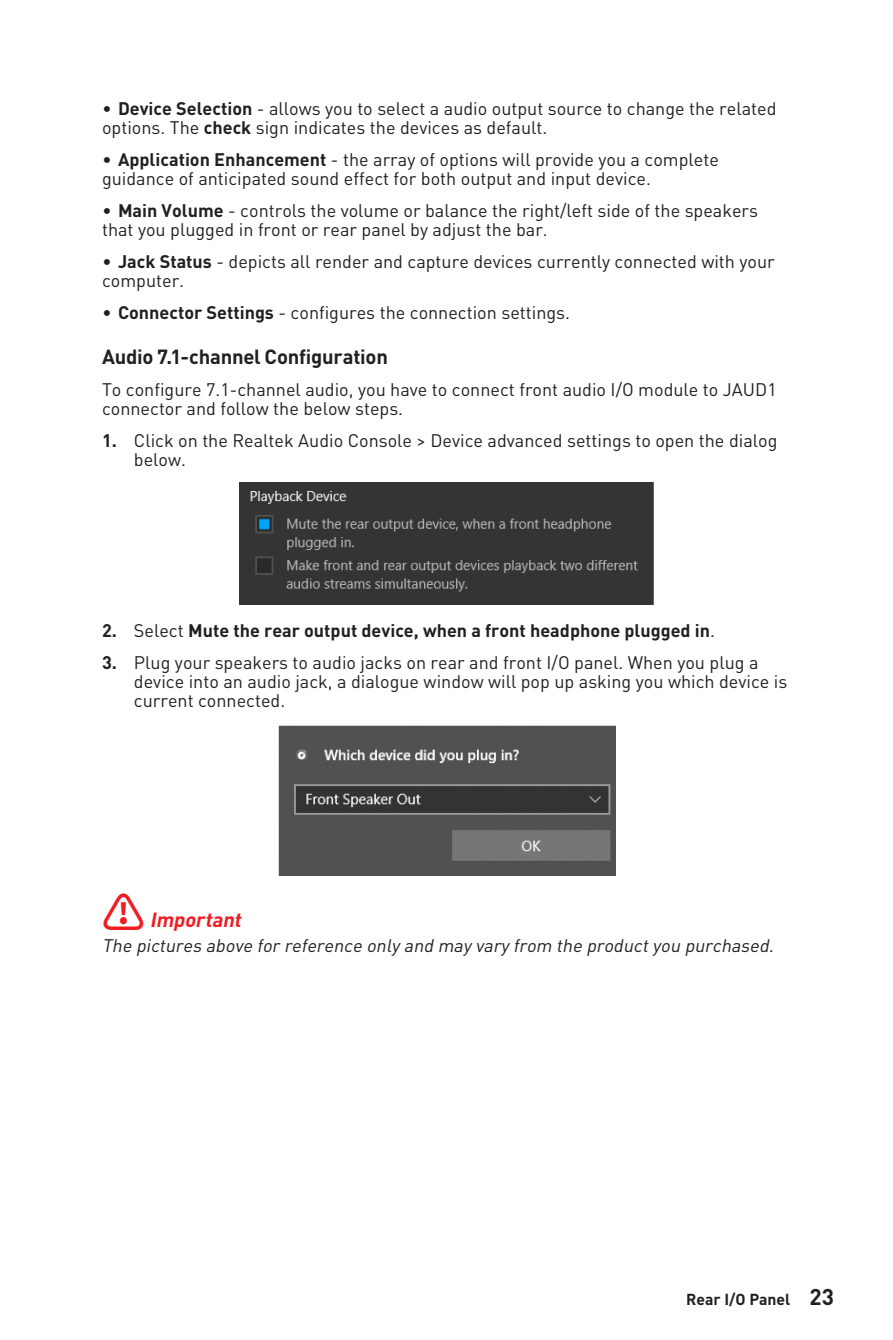
<style>
.page{position:relative;width:893px;height:1340px;background:#fff}
.page>*{position:absolute;margin:0;border:0;box-sizing:border-box;transform-origin:0 0}
.t1{font:700 20.25px "MSI Din Pro Noto CJK";letter-spacing:-.01em;color:#231f20}
.t2{font:italic 700 20.25px "MSI Din Pro Noto CJK";color:#ee1d23}
.t3{font:18px/19.1px "MSI Din Pro Noto CJK";color:#231f20}
.t4{font:italic 18px "MSI Din Pro Noto CJK";color:#231f20}
.t5{font:700 18px "MSI Din Pro Noto CJK";color:#231f20}
.t6{font:700 15.75px "MSI Din Pro Noto CJK";color:#231f20}
.s1{font-weight:700}
.s2{font-weight:400}
.s3{font-style:normal;font-size:42.75px}
.s4{font-size:22.5px}
</style>
<div class="page">
<img style="left:239px;top:482px;width:415px;height:122px">
<img style="left:278px;top:725px;width:337px;height:150px">
<p class="t3" style="left:102px;top:99px;width:676px"><span class="s1">∙ Device Selection</span> - allows you to select a audio output source to change the related options. The <span class="s1">check</span> sign indicates the devices as default.</p>
<p class="t3" style="left:102px;top:150px;width:618px"><span class="s1">∙ Application Enhancement</span> - the array of options will provide you a complete guidance of anticipated sound effect for both output and input device.</p>
<p class="t3" style="left:102px;top:201px;width:658px"><span class="s1">∙ Main Volume</span> - controls the volume or balance the right/left side of the speakers that you plugged in front or rear panel by adjust the bar.</p>
<p class="t3" style="left:102px;top:252px;width:674px"><span class="s1">∙ Jack Status</span> - depicts all render and capture devices currently connected with your computer.</p>
<p class="t3" style="left:102px;top:303px;width:470px"><span class="s1">∙ Connector Settings</span> - configures the connection settings.</p>
<p class="t1" style="left:102px;top:345px;width:287px">Audio 7.1-channel Configuration</p>
<p class="t3" style="left:102px;top:380px;width:676px">To configure 7.1-channel audio, you have to connect front audio I/O module to JAUD1 connector and follow the below steps.</p>
<p class="t3" style="left:134px;top:431px;width:645px;text-indent:-32px"><span class="s1">1.</span> Click on the Realtek Audio Console &gt; Device advanced settings to open the dialog below.</p>
<p class="t5" style="left:102px;top:620px;width:614px">2. <span class="s2">Select</span> Mute the rear output device, when a front headphone plugged in<span class="s2">.</span></p>
<p class="t3" style="left:134px;top:652px;width:655px;text-indent:-32px"><span class="s1">3.</span> Plug your speakers to audio jacks on rear and front I/O panel. When you plug a device into an audio jack, a dialogue window will pop up asking you which device is current connected.</p>
<p class="t2" style="left:102px;top:907px;width:151px"><span class="s3">⚠</span> Important</p>
<p class="t4" style="left:102px;top:935px;width:682px">Thepicturesaboveforreferenceonlyandmayvaryfromtheproductyoupurchased.</p>
<p class="t6" style="left:686px;top:1289px;width:149px">Rear I/O Panel <span class="s4">23</span></p>
</div>
